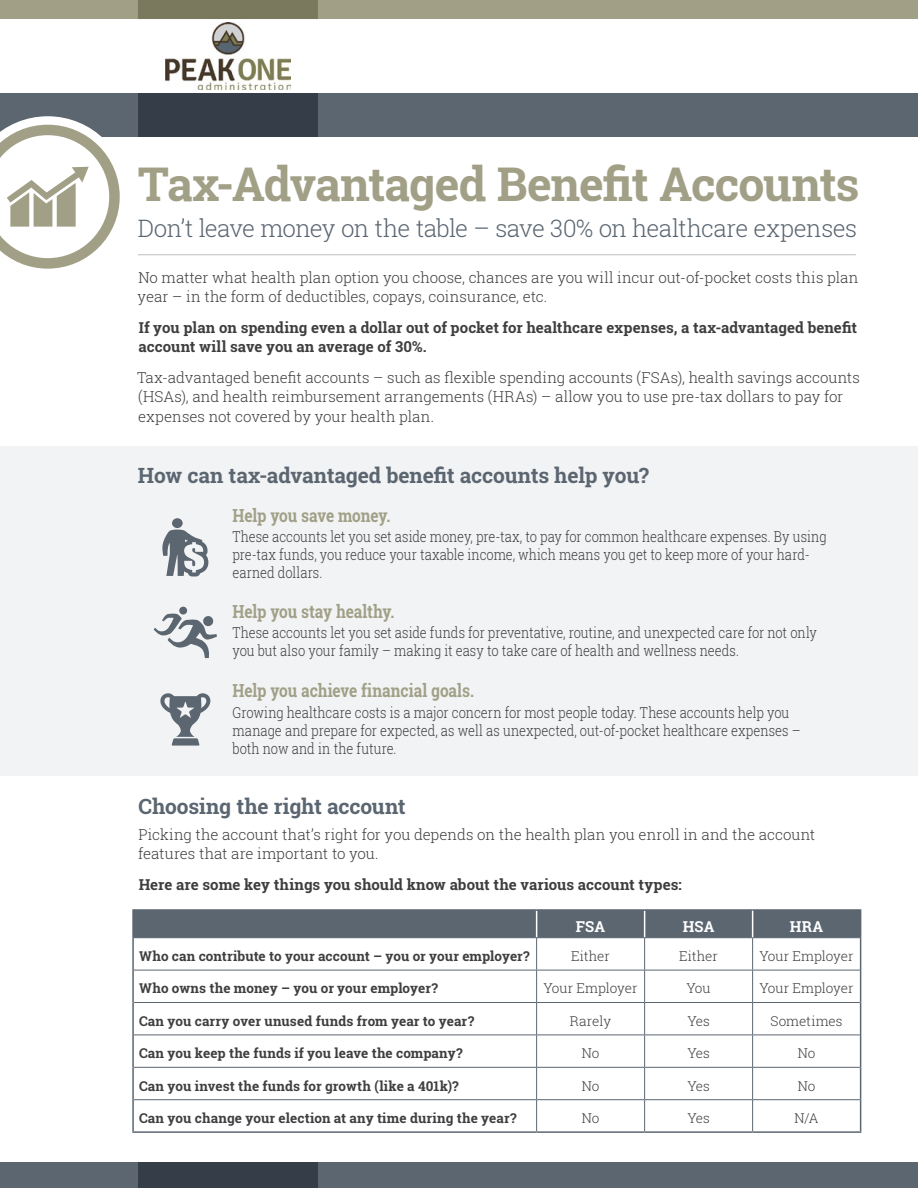
<style>
.page{position:relative;width:918px;height:1188px;background:#fff}
.page>*{position:absolute;margin:0;border:0;box-sizing:border-box;transform-origin:0 0}
.t1{font:700 46.5px "Roboto Slab";letter-spacing:-.02em;color:#a1a087}
.t2{font:300 24px "Roboto Slab";letter-spacing:-.03em;color:#5b6671}
.t3{font:700 21px "Roboto Slab";letter-spacing:-.005em;color:#5b6671}
.t4{font:700 18px "Roboto Slab";letter-spacing:-.01em;color:#a1a087;scale:.86 1}
.t5{font:300 15px/18px "Roboto Slab";color:#3e3e3f;scale:.86 1}
.t6{font:300 15px/19.5px "Roboto Slab";color:#3e3e3f}
.t7{font:700 15px/19.5px "Roboto Slab";color:#3e3e3f}
.t8{font:700 15px "Roboto Slab";letter-spacing:.005em;color:#fff}
.t9{font:700 13.5px "Roboto Slab";letter-spacing:.005em;color:#3e3e3f}
.t10{font:300 13.5px "Roboto Slab";color:#3e3e3f}
</style>
<div class="page">
<div style="left:0;top:446px;width:918px;height:329px;background:#f2f3f4"></div>
<div style="left:0;top:1162px;width:918px;height:26px;background:#5b6671"></div>
<div style="left:138px;top:1162px;width:180px;height:26px;background:#343d48"></div>
<div style="left:0;top:94px;width:918px;height:43px;background:#5b6671"></div>
<div style="left:138px;top:94px;width:180px;height:43px;background:#343d48"></div>
<img style="left:166px;top:23px;width:124px;height:66px">
<hr style="left:138px;top:254px;width:718px;height:1px;background:#bcbdc0">
<div style="left:0;top:0;width:918px;height:19px;background:#a1a087"></div>
<div style="left:138px;top:0;width:180px;height:19px;background:#7a795d"></div>
<hr style="left:132px;top:909px;width:405px;height:2px;background:#5b6671">
<hr style="left:132px;top:911px;width:2px;height:27px;background:#5b6671">
<hr style="left:537px;top:909px;width:108px;height:2px;background:#5b6671">
<hr style="left:645px;top:909px;width:108px;height:2px;background:#5b6671">
<hr style="left:753px;top:909px;width:108px;height:2px;background:#5b6671">
<hr style="left:132px;top:938px;width:2px;height:32px;background:#5b6671">
<hr style="left:860px;top:938px;width:1px;height:32px;background:#5b6671">
<hr style="left:132px;top:970px;width:2px;height:33px;background:#5b6671">
<hr style="left:860px;top:970px;width:1px;height:33px;background:#5b6671">
<hr style="left:132px;top:1003px;width:2px;height:32px;background:#5b6671">
<hr style="left:860px;top:1003px;width:1px;height:32px;background:#5b6671">
<hr style="left:132px;top:1035px;width:2px;height:32px;background:#5b6671">
<hr style="left:860px;top:1035px;width:1px;height:32px;background:#5b6671">
<hr style="left:132px;top:1067px;width:2px;height:33px;background:#5b6671">
<hr style="left:860px;top:1067px;width:1px;height:33px;background:#5b6671">
<hr style="left:132px;top:1100px;width:2px;height:31px;background:#5b6671">
<hr style="left:860px;top:1100px;width:1px;height:31px;background:#5b6671">
<hr style="left:132px;top:1131px;width:405px;height:2px;background:#5b6671">
<hr style="left:537px;top:1131px;width:108px;height:2px;background:#5b6671">
<hr style="left:645px;top:1131px;width:108px;height:2px;background:#5b6671">
<hr style="left:753px;top:1131px;width:108px;height:2px;background:#5b6671">
<hr style="left:536px;top:938px;width:1px;height:32px;background:#5b6671">
<hr style="left:644px;top:938px;width:1px;height:32px;background:#5b6671">
<hr style="left:134px;top:970px;width:403px;height:1px;background:#5b6671">
<hr style="left:537px;top:970px;width:108px;height:1px;background:#5b6671">
<hr style="left:536px;top:970px;width:1px;height:32px;background:#5b6671">
<hr style="left:645px;top:970px;width:108px;height:1px;background:#5b6671">
<hr style="left:644px;top:970px;width:1px;height:32px;background:#5b6671">
<hr style="left:753px;top:970px;width:107px;height:1px;background:#5b6671">
<hr style="left:134px;top:1002px;width:403px;height:1px;background:#5b6671">
<hr style="left:537px;top:1002px;width:108px;height:1px;background:#5b6671">
<hr style="left:536px;top:1003px;width:1px;height:32px;background:#5b6671">
<hr style="left:645px;top:1002px;width:108px;height:1px;background:#5b6671">
<hr style="left:644px;top:1003px;width:1px;height:32px;background:#5b6671">
<hr style="left:753px;top:1002px;width:107px;height:1px;background:#5b6671">
<hr style="left:134px;top:1035px;width:403px;height:1px;background:#5b6671">
<hr style="left:537px;top:1035px;width:108px;height:1px;background:#5b6671">
<hr style="left:536px;top:1035px;width:1px;height:32px;background:#5b6671">
<hr style="left:645px;top:1035px;width:108px;height:1px;background:#5b6671">
<hr style="left:644px;top:1035px;width:1px;height:32px;background:#5b6671">
<hr style="left:753px;top:1035px;width:107px;height:1px;background:#5b6671">
<hr style="left:134px;top:1067px;width:403px;height:1px;background:#5b6671">
<hr style="left:537px;top:1067px;width:108px;height:1px;background:#5b6671">
<hr style="left:536px;top:1068px;width:1px;height:31px;background:#5b6671">
<hr style="left:645px;top:1067px;width:108px;height:1px;background:#5b6671">
<hr style="left:644px;top:1068px;width:1px;height:31px;background:#5b6671">
<hr style="left:753px;top:1067px;width:107px;height:1px;background:#5b6671">
<hr style="left:134px;top:1099px;width:403px;height:1px;background:#5b6671">
<hr style="left:537px;top:1099px;width:108px;height:1px;background:#5b6671">
<hr style="left:536px;top:1100px;width:1px;height:31px;background:#5b6671">
<hr style="left:645px;top:1099px;width:108px;height:1px;background:#5b6671">
<hr style="left:644px;top:1100px;width:1px;height:31px;background:#5b6671">
<hr style="left:753px;top:1099px;width:107px;height:1px;background:#5b6671">
<div style="left:133px;top:910px;width:728px;height:28px;background:#5b6671"></div>
<hr style="left:752px;top:938px;width:1px;height:32px;background:#5b6671">
<hr style="left:752px;top:970px;width:1px;height:32px;background:#5b6671">
<hr style="left:752px;top:1003px;width:1px;height:32px;background:#5b6671">
<hr style="left:752px;top:1035px;width:1px;height:32px;background:#5b6671">
<hr style="left:752px;top:1068px;width:1px;height:31px;background:#5b6671">
<hr style="left:752px;top:1100px;width:1px;height:31px;background:#5b6671">
<svg style="left:160px;top:693px;width:51px;height:53px"></svg>
<svg style="left:154px;top:606px;width:63px;height:52px"></svg>
<div style="left:172px;top:518px;width:11px;height:10px;background:#5b6671;border-radius:50%"></div>
<svg style="left:162px;top:530px;width:46px;height:46px"></svg>
<svg style="left:0;top:116px;width:120px;height:153px"></svg>
<h1 class="t1" style="left:138px;top:152px;width:723px">Tax-Advantaged Benefit Accounts</h1>
<h2 class="t2" style="left:138px;top:212px;width:721px">Don’t leave money on the table – save 30% on healthcare expenses</h2>
<p class="t6" style="left:138px;top:267px;width:722px">No matter what health plan option you choose, chances are you will incur out-of-pocket costs this plan year – in the form of deductibles, copays, coinsurance, etc.</p>
<p class="t7" style="left:139px;top:317px;width:720px">If you plan on spending even a dollar out of pocket for healthcare expenses, a tax-advantaged benefit account will save you an average of 30%.</p>
<p class="t6" style="left:137px;top:367px;width:724px">Tax-advantaged benefit accounts – such as flexible spending accounts (FSAs), health savings accounts (HSAs), and health reimbursement arrangements (HRAs) – allow you to use pre-tax dollars to pay for expenses not covered by your health plan.</p>
<h3 class="t3" style="left:138px;top:461px;width:513px">How can tax-advantaged benefit accounts help you?</h3>
<p class="t4" style="left:232px;top:503px;width:185px">Help you save money.</p>
<p class="t5" style="left:232px;top:527px;width:692px">These accounts let you set aside money, pre-tax, to pay for common healthcare expenses. By using pre-tax funds, you reduce your taxable income, which means you get to keep more of your hard&shy;earned dollars.</p>
<p class="t4" style="left:232px;top:599px;width:190px">Help you stay healthy.</p>
<p class="t5" style="left:232px;top:623px;width:681px">These accounts let you set aside funds for preventative, routine, and unexpected care for not only you but also your family – making it easy to take care of health and wellness needs.</p>
<p class="t4" style="left:232px;top:679px;width:282px">Help you achieve financial goals.</p>
<p class="t5" style="left:232px;top:703px;width:662px">Growing healthcare costs is a major concern for most people today. These accounts help you manage and prepare for expected, as well as unexpected, out-of-pocket healthcare expenses – both now and in the future.</p>
<h3 class="t3" style="left:138px;top:792px;width:269px">Choosing the right account</h3>
<p class="t6" style="left:138px;top:824px;width:678px">Picking the account that’s right for you depends on the health plan you enroll in and the account features that are important to you.</p>
<p class="t7" style="left:139px;top:874px;width:545px">Here are some key things you should know about the various account types:</p>
<p class="t8" style="left:576px;top:916px;width:31px">FSA</p>
<p class="t8" style="left:683px;top:916px;width:33px">HSA</p>
<p class="t8" style="left:790px;top:916px;width:35px">HRA</p>
<p class="t9" style="left:139px;top:947px;width:392px">Who can contribute to your account – you or your employer?</p>
<p class="t10" style="left:571px;top:947px;width:40px">Either</p>
<p class="t10" style="left:679px;top:947px;width:40px">Either</p>
<p class="t10" style="left:760px;top:947px;width:96px">Your Employer</p>
<p class="t9" style="left:139px;top:979px;width:300px">Who owns the money – you or your employer?</p>
<p class="t10" style="left:544px;top:979px;width:96px">Your Employer</p>
<p class="t10" style="left:687px;top:979px;width:26px">You</p>
<p class="t10" style="left:760px;top:979px;width:96px">Your Employer</p>
<p class="t9" style="left:139px;top:1012px;width:337px">Can you carry over unused funds from year to year?</p>
<p class="t10" style="left:570px;top:1012px;width:43px">Rarely</p>
<p class="t10" style="left:687px;top:1012px;width:24px">Yes</p>
<p class="t10" style="left:771px;top:1012px;width:74px">Sometimes</p>
<p class="t9" style="left:139px;top:1044px;width:325px">Can you keep the funds if you leave the company?</p>
<p class="t10" style="left:582px;top:1044px;width:19px">No</p>
<p class="t10" style="left:687px;top:1044px;width:24px">Yes</p>
<p class="t10" style="left:798px;top:1044px;width:19px">No</p>
<p class="t9" style="left:139px;top:1076px;width:321px">Can you invest the funds for growth (like a 401k)?</p>
<p class="t10" style="left:582px;top:1076px;width:19px">No</p>
<p class="t10" style="left:687px;top:1076px;width:24px">Yes</p>
<p class="t10" style="left:798px;top:1076px;width:19px">No</p>
<p class="t9" style="left:139px;top:1109px;width:379px">Can you change your election at any time during the year?</p>
<p class="t10" style="left:582px;top:1109px;width:19px">No</p>
<p class="t10" style="left:687px;top:1109px;width:24px">Yes</p>
<p class="t10" style="left:794px;top:1109px;width:26px">N/A</p>
</div>
